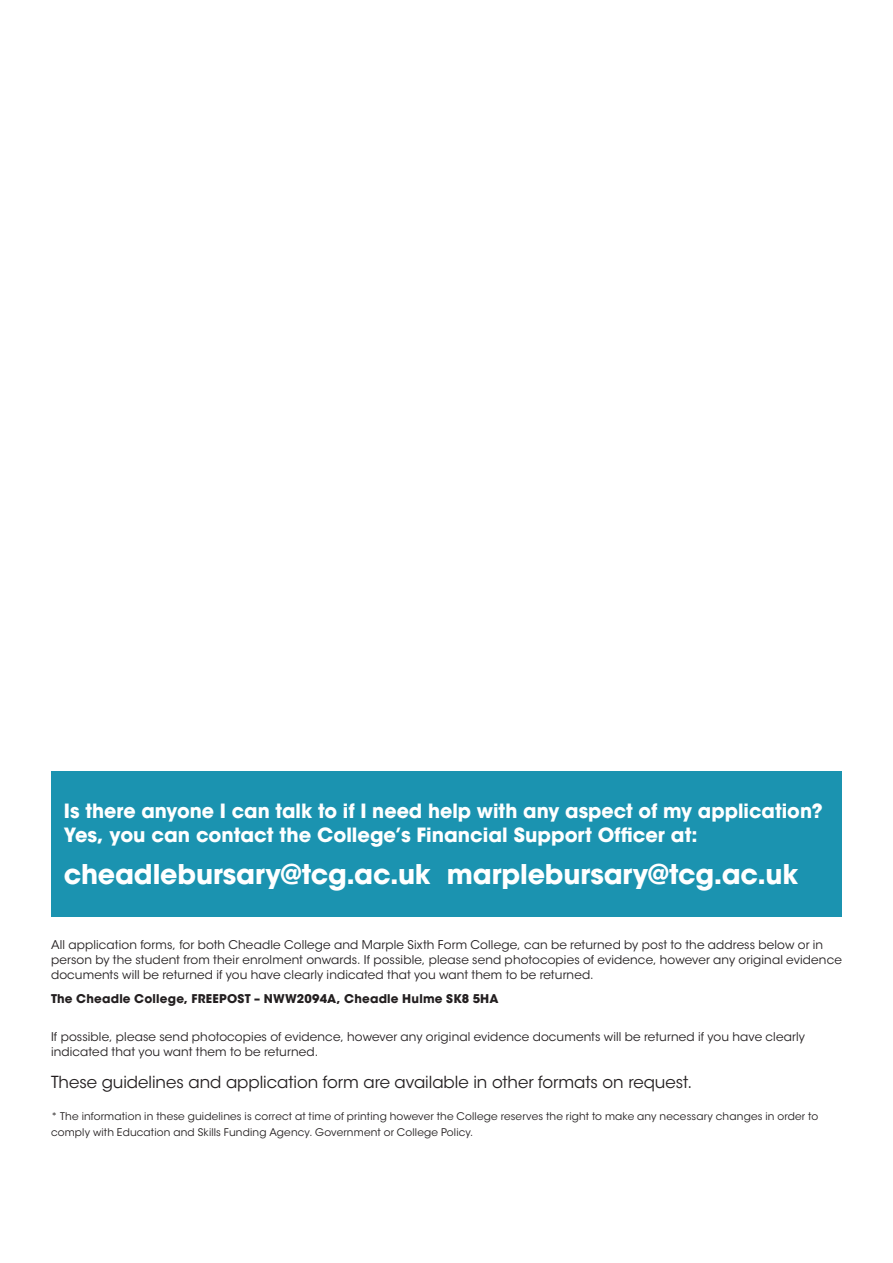
<style>
.page{position:relative;width:893px;height:1263px;background:#fff}
.page>*{position:absolute;margin:0;border:0;box-sizing:border-box;transform-origin:0 0}
.t1{font:700 27px "ITC Avant Garde Std";letter-spacing:-.005em;color:#fff}
.t2{font:700 19.5px/24px "ITC Avant Garde Std";color:#fff}
.t3{font:16.5px "ITC Avant Garde Std";letter-spacing:-.005em;color:#231f20}
.t4{font:12px/15px "ITC Avant Garde Std";letter-spacing:.01em;color:#231f20}
.t5{font:700 12px "ITC Avant Garde Std";letter-spacing:.015em;color:#231f20}
.t6{font:10.5px/16.5px "ITC Avant Garde Std";letter-spacing:.015em;color:#231f20}
</style>
<div class="page">
<div style="left:51px;top:771px;width:791px;height:145px;background:#1b93b0"></div>
<h2 class="t2" style="left:64px;top:799px;width:760px">Is there anyone I can talk to if I need help with any aspect of my application?<br>Yes, you can contact the College’s Financial Support Officer at:</h2>
<h1 class="t1" style="left:64px;top:856px;width:736px">cheadlebursary@tcg.ac.uk marplebursary@tcg.ac.uk</h1>
<p class="t4" style="left:51px;top:937px;width:792px">All application forms, for both Cheadle College and Marple Sixth Form College, can be returned by post to the address below or in person by the student from their enrolment onwards. If possible, please send photocopies of evidence, however any original evidence documents will be returned if you have clearly indicated that you want them to be returned.</p>
<p class="t5" style="left:51px;top:990px;width:449px">The Cheadle College, FREEPOST – NWW2094A, Cheadle Hulme SK8 5HA</p>
<p class="t4" style="left:51px;top:1029px;width:755px">If possible, please send photocopies of evidence, however any original evidence documents will be returned if you have clearly indicated that you want them to be returned.</p>
<h3 class="t3" style="left:51px;top:1072px;width:643px">These guidelines and application form are available in other formats on request.</h3>
<p class="t6" style="left:51px;top:1107px;width:769px">* The information in these guidelines is correct at time of printing however the College reserves the right to make any necessary changes in order to comply with Education and Skills Funding Agency. Government or College Policy.</p>
</div>
